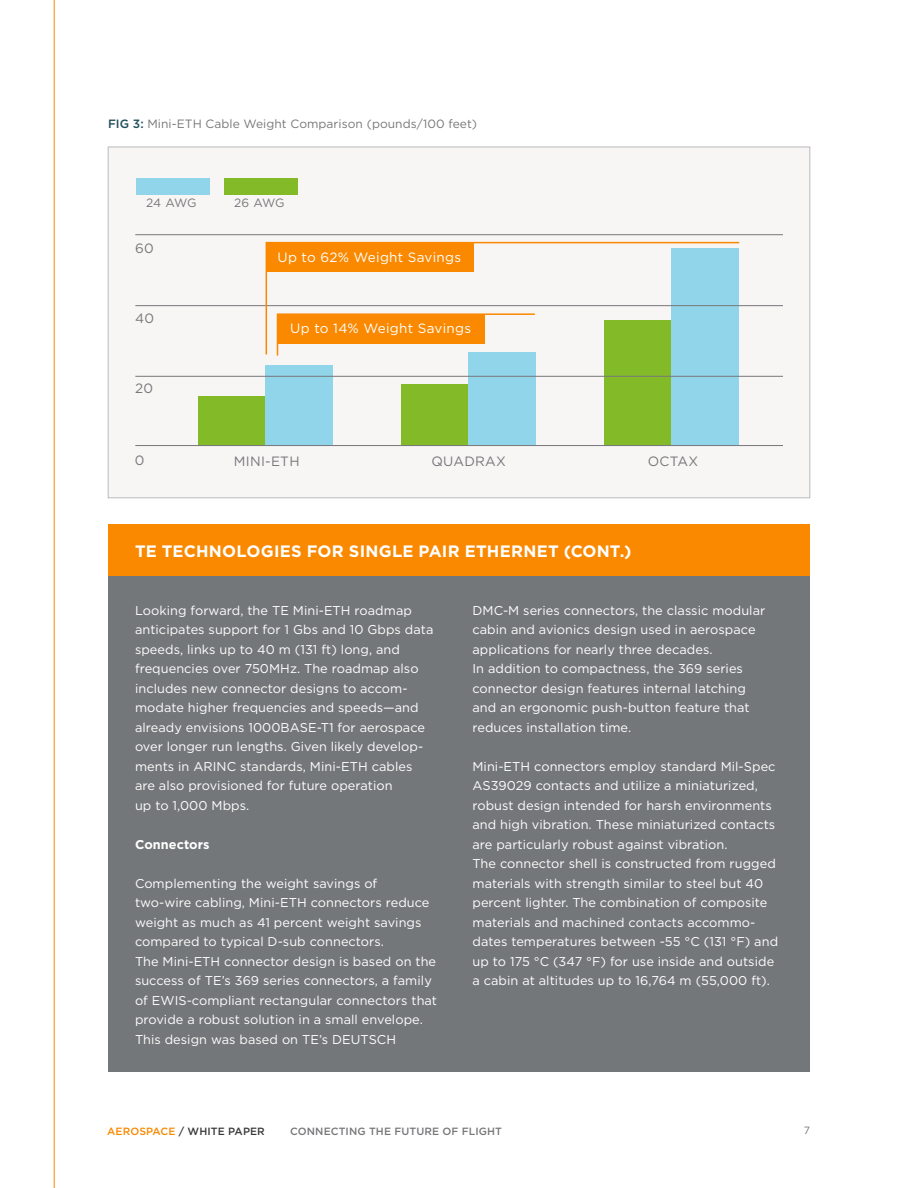
<style>
.page{position:relative;width:918px;height:1188px;background:#fff}
.page>*{position:absolute;margin:0;border:0;box-sizing:border-box;transform-origin:0 0}
.t1{font:700 16.5px "Gotham";letter-spacing:.015em;color:#fff}
.Chart{font:13.5px "Gotham";letter-spacing:.02em;color:#fff}
.Chart-2{font:13.5px "Gotham";letter-spacing:.02em;color:#77777a}
.TE_Technologies_Para{font:12.75px/19.5px "Gotham";letter-spacing:.005em;color:#fff}
.TE_Technologies_Para-2{font:700 12.75px "Gotham";letter-spacing:.005em;color:#fff}
.Figure_Text{font:12px "Gotham";letter-spacing:.005em;color:#77777a}
.Chart-3{font:12px "Gotham";letter-spacing:-.015em;color:#77777a}
.t2{font:500 10.5px "Gotham";letter-spacing:.01em;color:#77777a}
.t3{font:500 10.5px "Gotham";letter-spacing:.01em;color:#383838}
.t4{font:10.5px "Gotham";color:#747779}
.s1{font-weight:500;color:#1e4c5a}
.s2{color:#fa8900}
</style>
<div class="page">
<hr style="left:54px;top:0;width:1px;height:1188px;background:#fa8900">
<div style="left:108px;top:576px;width:702px;height:495px;background:#747779"></div>
<div style="left:108px;top:525px;width:702px;height:51px;background:#fa8900"></div>
<div style="left:108px;top:147px;width:702px;height:351px;background:#f8f5f5;border:1px solid #bdbbbb"></div>
<div style="left:198px;top:396px;width:67px;height:49px;background:#82bb27"></div>
<div style="left:265px;top:365px;width:68px;height:80px;background:#91d5ea"></div>
<div style="left:401px;top:384px;width:67px;height:61px;background:#82bb27"></div>
<div style="left:468px;top:352px;width:68px;height:93px;background:#91d5ea"></div>
<div style="left:604px;top:320px;width:67px;height:125px;background:#82bb27"></div>
<div style="left:671px;top:248px;width:68px;height:197px;background:#91d5ea"></div>
<div style="left:224px;top:178px;width:73px;height:16px;background:#82bb27"></div>
<div style="left:136px;top:178px;width:73px;height:16px;background:#91d5ea"></div>
<hr style="left:135px;top:445px;width:648px;height:1px;background:#77777a">
<hr style="left:135px;top:234px;width:648px;height:1px;background:#77777a">
<hr style="left:135px;top:305px;width:648px;height:1px;background:#77777a">
<hr style="left:135px;top:376px;width:648px;height:1px;background:#77777a">
<svg style="left:265px;top:241px;width:476px;height:114px"></svg>
<svg style="left:276px;top:313px;width:260px;height:43px"></svg>
<div style="left:266px;top:242px;width:207px;height:30px;background:#fa8900"></div>
<div style="left:277px;top:314px;width:208px;height:30px;background:#fa8900"></div>
<p class="Figure_Text" style="left:108px;top:116px;width:371px"><span class="s1">FIG 3:</span> Mini-ETH Cable Weight Comparison (pounds/100 feet)</p>
<p class="Chart-3" style="left:146px;top:196px;width:52px">24 AWG</p>
<p class="Chart-3" style="left:234px;top:195px;width:52px">26 AWG</p>
<p class="Chart-2" style="left:135px;top:239px;width:20px">60</p>
<p class="Chart-2" style="left:135px;top:309px;width:20px">40</p>
<p class="Chart-2" style="left:135px;top:380px;width:20px">20</p>
<p class="Chart-2" style="left:135px;top:451px;width:11px">0</p>
<p class="Chart" style="left:278px;top:248px;width:185px">Up to 62% Weight Savings</p>
<p class="Chart" style="left:290px;top:320px;width:182px">Up to 14% Weight Savings</p>
<p class="Chart-2" style="left:234px;top:453px;width:67px">MINI-ETH</p>
<p class="Chart-2" style="left:432px;top:453px;width:76px">QUADRAX</p>
<p class="Chart-2" style="left:648px;top:453px;width:52px">OCTAX</p>
<h3 class="t1" style="left:135px;top:540px;width:498px">TE TECHNOLOGIES FOR SINGLE PAIR ETHERNET (CONT.)</h3>
<p class="TE_Technologies_Para" style="left:135px;top:600px;width:300px">Looking forward, the TE Mini-ETH roadmap anticipates support for 1 Gbs and 10 Gbps data speeds, links up to 40 m (131 ft) long, and frequencies over 750MHz. The roadmap also includes new connector designs to accom&shy;modate higher frequencies and speeds—and already envisions 1000BASE-T1 for aerospace over longer run lengths. Given likely develop&shy;ments in ARINC standards, Mini-ETH cables are also provisioned for future operation<br>up to 1,000 Mbps.</p>
<p class="TE_Technologies_Para-2" style="left:135px;top:836px;width:76px">Connectors</p>
<p class="TE_Technologies_Para" style="left:135px;top:873px;width:304px">Complementing the weight savings of<br>two-wire cabling, Mini-ETH connectors reduce weight as much as 41 percent weight savings compared to typical D-sub connectors.<br>The Mini-ETH connector design is based on the success of TE’s 369 series connectors, a family of EWIS-compliant rectangular connectors that provide a robust solution in a small envelope.<br>This design was based on TE’s DEUTSCH</p>
<p class="TE_Technologies_Para" style="left:473px;top:600px;width:294px">DMC-M series connectors, the classic modular cabin and avionics design used in aerospace applications for nearly three decades.<br>In addition to compactness, the 369 series connector design features internal latching and an ergonomic push-button feature that reduces installation time.</p>
<p class="TE_Technologies_Para" style="left:473px;top:756px;width:307px">Mini-ETH connectors employ standard Mil-Spec AS39029 contacts and utilize a miniaturized, robust design intended for harsh environments and high vibration. These miniaturized contacts are particularly robust against vibration.<br>The connector shell is constructed from rugged materials with strength similar to steel but 40 percent lighter. The combination of composite materials and machined contacts accommo&shy;dates temperatures between -55 °C (131 °F) and up to 175 °C (347 °F) for use inside and outside a cabin at altitudes up to 16,764 m (55,000 ft).</p>
<p class="t3" style="left:107px;top:1124px;width:159px"><span class="s2">AEROSPACE</span> / WHITE PAPER</p>
<p class="t2" style="left:290px;top:1124px;width:213px">CONNECTING THE FUTURE OF FLIGHT</p>
<p class="t4" style="left:804px;top:1124px;width:8px">7</p>
</div>
